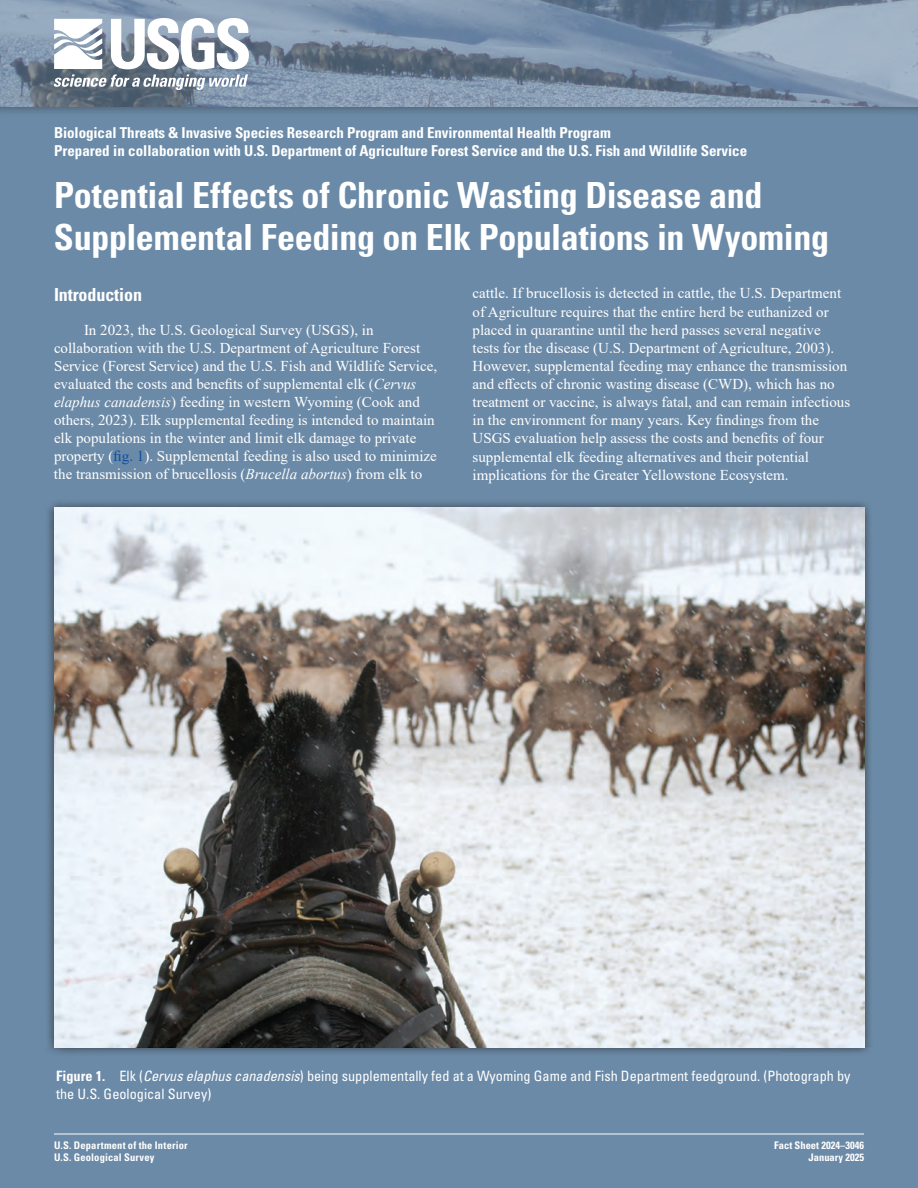
<style>
.page{position:relative;width:918px;height:1188px;background:#6b8aa7}
.page>*{position:absolute;margin:0;border:0;box-sizing:border-box;transform-origin:0 0}
.t1{font:700 condensed 36px/42px "Univers";letter-spacing:-.01em;color:#fff}
.Heading_1{font:700 condensed 18px "Univers";letter-spacing:-.005em;color:#fff}
.Body_Text{font:15px/18.1px "Times New Roman";color:#fff}
.t2{font:700 condensed 15px/18px "Univers";letter-spacing:-.005em;color:#fff}
.FigureCaption{font:condensed 14.25px/18px "Univers";color:#fff}
.DBID{font:700 condensed 10.5px "Univers";letter-spacing:.015em;color:#fff}
.Series{font:700 condensed 10.5px "Univers";color:#fff}
.s1{font-style:italic}
.s2{color:#0d4da1}
.s3{font-weight:700}
</style>
<div class="page">
<div style="left:0;top:0;width:918px;height:117px;background:#231f20;opacity:.75"></div>
<svg style="left:0;top:0;width:918px;height:107px"></svg>
<svg style="left:54px;top:18px;width:195px;height:72px;background:#b7c0c8"></svg>
<hr style="left:54px;top:1134px;width:810px;height:1px;background:#fff">
<div style="left:44px;top:498px;width:830px;height:559px;background:#231f20;opacity:.75"></div>
<img style="left:54px;top:508px;width:810px;height:540px">
<p class="t2" style="left:54px;top:124px;width:695px">Biological Threats &amp; Invasive Species Research Program and Environmental Health Program<br>Prepared in collaboration with U.S. Department of Agriculture Forest Service and the U.S. Fish and Wildlife Service</p>
<p class="t1" style="left:54px;top:174px;width:777px">Potential Effects of Chronic Wasting Disease and<br>Supplemental Feeding on Elk Populations in Wyoming</p>
<h1 class="Heading_1" style="left:54px;top:284px;width:90px">Introduction</h1>
<p class="Body_Text" style="left:54px;top:321px;width:385px;text-indent:30px">In 2023, the U.S. Geological Survey (USGS), in collaboration with the U.S. Department of Agriculture Forest Service (Forest Service) and the U.S. Fish and Wildlife Service, evaluated the costs and benefits of supplemental elk (<span class="s1">Cervus elaphus canadensis</span>) feeding in western Wyoming (Cook and others, 2023). Elk supplemental feeding is intended to maintain elk populations in the winter and limit elk damage to private property (<span class="s2">fig. 1</span>). Supplemental feeding is also used to minimize the transmission of brucellosis (<span class="s1">Brucella abortus</span>) from elk to</p>
<p class="Body_Text" style="left:473px;top:284px;width:379px">cattle. If brucellosis is detected in cattle, the U.S. Department of Agriculture requires that the entire herd be euthanized or placed in quarantine until the herd passes several negative tests for the disease (U.S. Department of Agriculture, 2003).<br>However, supplemental feeding may enhance the transmission and effects of chronic wasting disease (CWD), which has no treatment or vaccine, is always fatal, and can remain infectious in the environment for many years. Key findings from the USGS evaluation help assess the costs and benefits of four supplemental elk feeding alternatives and their potential implications for the Greater Yellowstone Ecosystem.</p>
<p class="FigureCaption" style="left:56px;top:1067px;width:796px"><span class="s3">Figure 1.</span> Elk (<span class="s1">Cervus elaphus canadensis</span>) being supplementally fed at a Wyoming Game and Fish Department feedground. (Photograph by the U.S. Geological Survey)</p>
<p class="DBID" style="left:54px;top:1139px;width:135px">U.S. Department of the Interior</p>
<p class="DBID" style="left:54px;top:1151px;width:102px">U.S. Geological Survey</p>
<p class="Series" style="left:774px;top:1139px;width:91px">Fact Sheet 2024–3046</p>
<p class="Series" style="left:809px;top:1151px;width:57px">January 2025</p>
</div>
